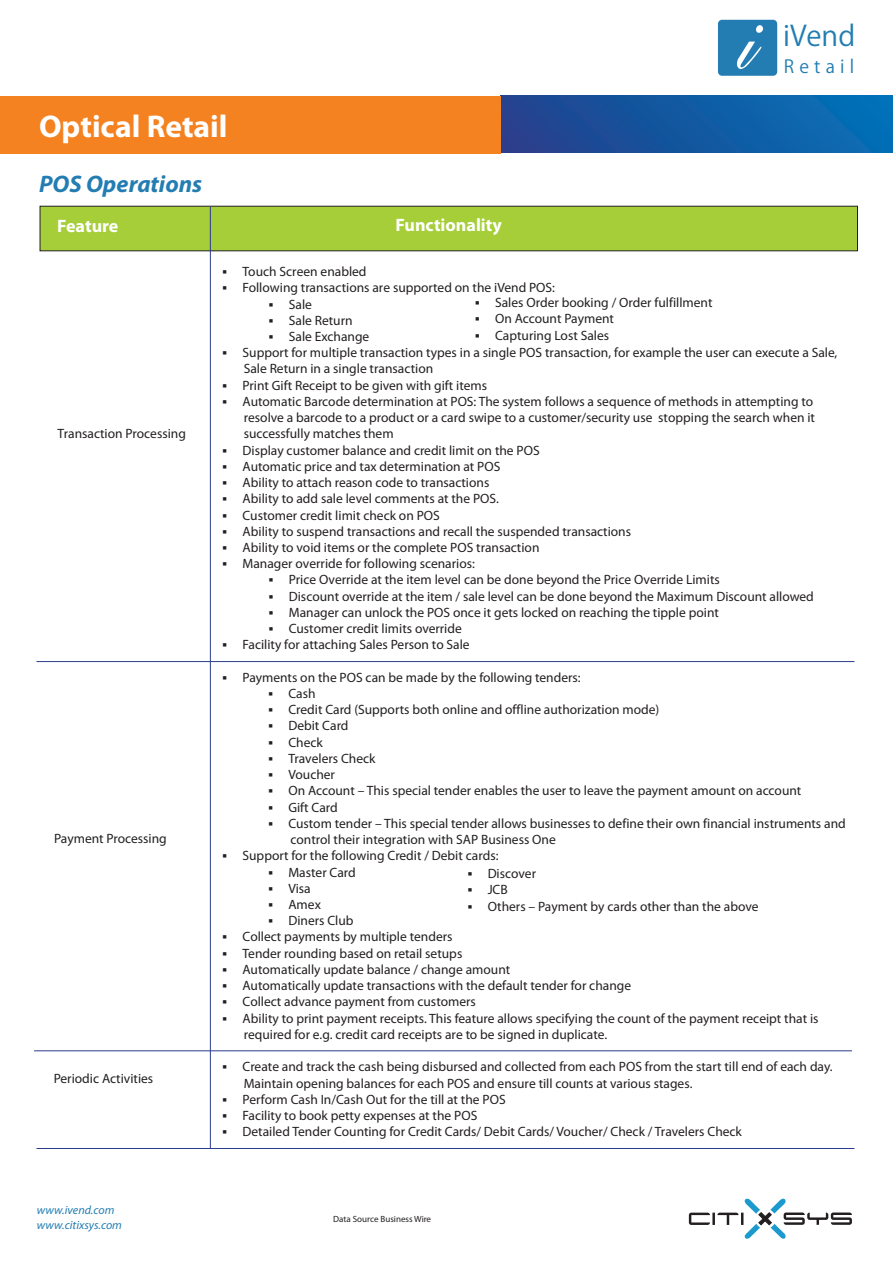
<style>
.page{position:relative;width:893px;height:1263px;background:#fff}
.page>*{position:absolute;margin:0;border:0;box-sizing:border-box;transform-origin:0 0}
.t1{font:85.05px "Ancestory SF";color:#fff}
.t2{font:700 31.5px "Myriad Pro";color:#fff}
.t3{font:28.05px "Koz Go Pro";color:#237db2}
.t4{font:italic 700 24px "Myriad Pro";color:#237db2}
.t5{font:700 18px "Myriad Pro";color:#fff}
.t6{font:17.85px "Koz Go Pro";letter-spacing:.285em;color:#237db2}
.t7{font:13.5px/16.2px "Myriad Pro";color:#231f20}
.t8{font:italic 12px/14.4px "Myriad Pro";color:#237db2}
.t9{font:9px "Myriad Pro";color:#231f20}
</style>
<div class="page">
<img style="left:501px;top:95px;width:391px;height:58px">
<div style="left:0;top:96px;width:501px;height:57px;background:#f58220"></div>
<div style="left:40px;top:206px;width:818px;height:45px;background:#a6ce39;border:1px solid #231f20"></div>
<hr style="left:210px;top:207px;width:1px;height:941px;background:#2b3d8b">
<hr style="left:36px;top:661px;width:818px;height:1px;background:#2b3d8b">
<div style="left:718px;top:20px;width:59px;height:56px;background:#237db2;border-radius:4px"></div>
<svg style="left:689px;top:1198px;width:163px;height:41px"></svg>
<hr style="left:36px;top:1148px;width:818px;height:1px;background:#2b3d8b">
<hr style="left:34px;top:1050px;width:818px;height:1px;background:#2b3d8b">
<h1 class="t1" style="left:731px;top:-11px;width:17px">i</h1>
<h3 class="t3" style="left:783px;top:20px;width:74px">iVend</h3>
<h3 class="t6" style="left:784px;top:56px;width:72px">Retail</h3>
<h2 class="t2" style="left:39px;top:116px;width:190px">Optical Retail</h2>
<h3 class="t4" style="left:39px;top:170px;width:165px">POS Operations</h3>
<h3 class="t5" style="left:57px;top:219px;width:63px">Feature</h3>
<h3 class="t5" style="left:396px;top:219px;width:108px">Functionality</h3>
<p class="t7" style="left:243px;top:265px;width:126px">Touch Screen enabled</p>
<p class="t7" style="left:243px;top:281px;width:314px">Following transactions are supported on the iVend POS:</p>
<p class="t7" style="left:289px;top:297px;width:25px">Sale</p>
<p class="t7" style="left:289px;top:313px;width:65px">Sale Return</p>
<p class="t7" style="left:289px;top:330px;width:82px">Sale Exchange</p>
<p class="t7" style="left:243px;top:346px;width:596px">Support for multiple transaction types in a single POS transaction, for example the user can execute a Sale,</p>
<p class="t7" style="left:244px;top:362px;width:191px">Sale Return in a single transaction</p>
<p class="t7" style="left:243px;top:378px;width:246px">Print Gift Receipt to be given with gift items</p>
<p class="t7" style="left:243px;top:395px;width:572px">Automatic Barcode determination at POS: The system follows a sequence of methods in attempting to</p>
<p class="t7" style="left:244px;top:411px;width:573px">resolve a barcode to a product or a card swipe to a customer/security use stopping the search when it</p>
<p class="t7" style="left:244px;top:427px;width:151px">successfully matches them</p>
<p class="t7" style="left:243px;top:443px;width:299px">Display customer balance and credit limit on the POS</p>
<p class="t7" style="left:243px;top:460px;width:259px">Automatic price and tax determination at POS</p>
<p class="t7" style="left:243px;top:476px;width:248px">Ability to attach reason code to transactions</p>
<p class="t7" style="left:243px;top:492px;width:258px">Ability to add sale level comments at the POS.</p>
<p class="t7" style="left:243px;top:508px;width:199px">Customer credit limit check on POS</p>
<p class="t7" style="left:243px;top:524px;width:390px">Ability to suspend transactions and recall the suspended transactions</p>
<p class="t7" style="left:243px;top:541px;width:298px">Ability to void items or the complete POS transaction</p>
<p class="t7" style="left:243px;top:557px;width:234px">Manager override for following scenarios:</p>
<p class="t7" style="left:289px;top:573px;width:432px">Price Override at the item level can be done beyond the Price Override Limits</p>
<p class="t7" style="left:289px;top:589px;width:527px">Discount override at the item / sale level can be done beyond the Maximum Discount allowed</p>
<p class="t7" style="left:289px;top:606px;width:431px">Manager can unlock the POS once it gets locked on reaching the tipple point</p>
<p class="t7" style="left:289px;top:622px;width:174px">Customer credit limits override</p>
<p class="t7" style="left:243px;top:638px;width:229px">Facility for attaching Sales Person to Sale</p>
<p class="t7" style="left:243px;top:670px;width:340px">Payments on the POS can be made by the following tenders:</p>
<p class="t7" style="left:288px;top:687px;width:29px">Cash</p>
<p class="t7" style="left:288px;top:703px;width:373px">Credit Card (Supports both online and offline authorization mode)</p>
<p class="t7" style="left:288px;top:719px;width:62px">Debit Card</p>
<p class="t7" style="left:288px;top:735px;width:36px">Check</p>
<p class="t7" style="left:288px;top:752px;width:89px">Travelers Check</p>
<p class="t7" style="left:288px;top:768px;width:48px">Voucher</p>
<p class="t7" style="left:288px;top:784px;width:515px">On Account – This special tender enables the user to leave the payment amount on account</p>
<p class="t7" style="left:288px;top:800px;width:51px">Gift Card</p>
<p class="t7" style="left:288px;top:817px;width:559px">Custom tender – This special tender allows businesses to define their own financial instruments and</p>
<p class="t7" style="left:291px;top:833px;width:267px">control their integration with SAP Business One</p>
<p class="t7" style="left:243px;top:849px;width:257px">Support for the following Credit / Debit cards:</p>
<p class="t7" style="left:288px;top:865px;width:69px">Master Card</p>
<p class="t7" style="left:288px;top:881px;width:24px">Visa</p>
<p class="t7" style="left:288px;top:898px;width:34px">Amex</p>
<p class="t7" style="left:288px;top:914px;width:67px">Diners Club</p>
<p class="t7" style="left:243px;top:930px;width:212px">Collect payments by multiple tenders</p>
<p class="t7" style="left:243px;top:946px;width:221px">Tender rounding based on retail setups</p>
<p class="t7" style="left:243px;top:963px;width:269px">Automatically update balance / change amount</p>
<p class="t7" style="left:243px;top:979px;width:390px">Automatically update transactions with the default tender for change</p>
<p class="t7" style="left:243px;top:995px;width:235px">Collect advance payment from customers</p>
<p class="t7" style="left:243px;top:1011px;width:577px">Ability to print payment receipts. This feature allows specifying the count of the payment receipt that is</p>
<p class="t7" style="left:244px;top:1027px;width:365px">required for e.g. credit card receipts are to be signed in duplicate.</p>
<p class="t7" style="left:243px;top:1060px;width:592px">Create and track the cash being disbursed and collected from each POS from the start till end of each day.<br>Maintain opening balances for each POS and ensure till counts at various stages.<br>Perform Cash In/Cash Out for the till at the POS<br>Facility to book petty expenses at the POS<br>Detailed Tender Counting for Credit Cards/ Debit Cards/ Voucher/ Check / Travelers Check</p>
<p class="t7" style="left:495px;top:296px;width:219px">Sales Order booking / Order fulfillment<br>On Account Payment<br>Capturing Lost Sales</p>
<p class="t7" style="left:58px;top:427px;width:130px">Transaction Processing</p>
<p class="t7" style="left:54px;top:831px;width:114px">Payment Processing</p>
<p class="t7" style="left:488px;top:867px;width:272px">Discover<br>JCB<br>Others – Payment by cards other than the above</p>
<p class="t7" style="left:54px;top:1072px;width:101px">Periodic Activities</p>
<p class="t8" style="left:37px;top:1203px;width:87px">www.ivend.com www.citixsys.com</p>
<p class="t9" style="left:333px;top:1216px;width:99px">Data Source Business Wire</p>
</div>
